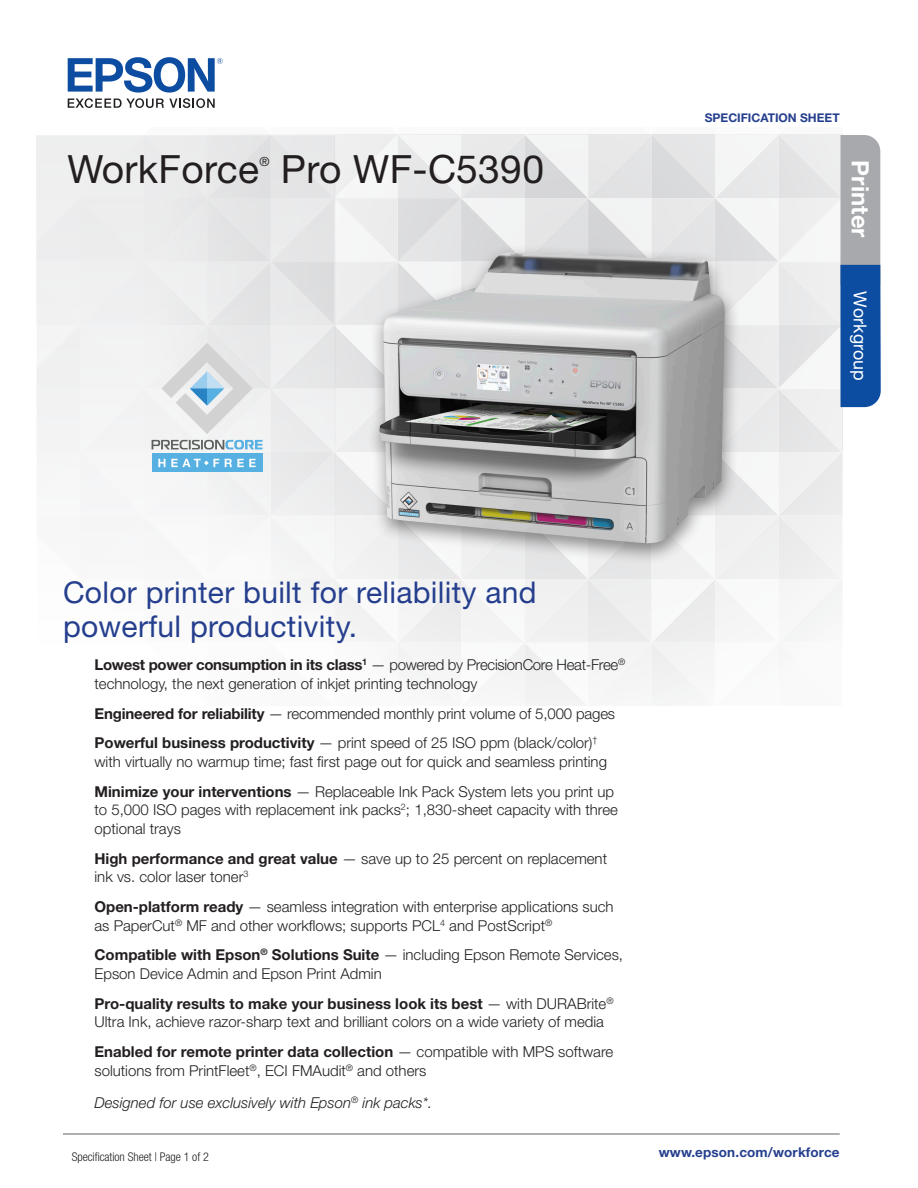
<style>
.page{position:relative;width:918px;height:1188px;background:#fff}
.page>*{position:absolute;margin:0;border:0;box-sizing:border-box;transform-origin:0 0}
.Top_Product_Name_P1{font:39px "Helvetica Neue LT Std";letter-spacing:.01em;color:#231f20}
.Main_Blue_Heading_P1{font:30px/34.5px "Helvetica Neue LT Std";letter-spacing:.01em;color:#253f8e}
.t1{font:700 23.85px "Helvetica Neue LT Std";letter-spacing:.005em;color:#fff}
.t2{font:17.85px "Helvetica Neue LT Std";letter-spacing:.005em;color:#fff}
.Bullets_with_Bold_Be{font:300 15px/18.8px "Helvetica Neue LT Std";color:#231f20}
.Bullets_with_Bold_Be-2{font:italic 300 15px "Helvetica Neue LT Std";color:#231f20}
.Footer_URL{font:700 13.5px "Helvetica Neue LT Std";letter-spacing:.01em;color:#253f8e}
.Top_Product_Name_P1-2{font:12.6px "Helvetica Neue LT Std";color:#231f20}
.t3{font:300 condensed 12px "Helvetica Neue LT Std";letter-spacing:-.005em;color:#231f20}
.t4{font:700 12px "Helvetica Neue LT Std";color:#253f8e}
.s1{font-weight:700}
</style>
<div class="page">
<svg style="left:68px;top:57px;width:155px;height:51px"></svg>
<hr style="left:63px;top:1133px;width:777px;height:2px;background:#939598">
<svg style="left:36px;top:134px;width:845px;height:572px"></svg>
<div style="left:366px;top:245px;width:375px;height:320px;background:#231f20;opacity:.5"></div>
<img style="left:379px;top:253px;width:346px;height:290px">
<p class="Top_Product_Name_P1" style="left:68px;top:146px;width:193px">WorkForce</p>
<p class="Top_Product_Name_P1-2" style="left:259px;top:154px;width:12px">®</p>
<p class="Top_Product_Name_P1" style="left:281px;top:146px;width:265px">Pro WF-C5390</p>
<p class="t4" style="left:705px;top:111px;width:136px">SPECIFICATION SHEET</p>
<p class="t1" style="left:875px;top:160px;width:79px;rotate:90deg">Printer</p>
<p class="t2" style="left:871px;top:291px;width:91px;rotate:90deg">Workgroup</p>
<p class="Main_Blue_Heading_P1" style="left:63px;top:574px;width:475px">Color printer built for reliability and powerful productivity.</p>
<p class="Bullets_with_Bold_Be" style="left:94px;top:655px;width:532px"><span class="s1">Lowest power consumption in its class</span><sup>1</sup> — powered by PrecisionCore Heat-Free<sup>® </sup>technology, the next generation of inkjet printing technology</p>
<p class="Bullets_with_Bold_Be" style="left:95px;top:704px;width:522px"><span class="s1">Engineered for reliability</span> — recommended monthly print volume of 5,000 pages</p>
<p class="Bullets_with_Bold_Be" style="left:95px;top:733px;width:514px"><span class="s1">Powerful business productivity</span> — print speed of 25 ISO ppm (black/color)<sup>† </sup>with virtually no warmup time; fast first page out for quick and seamless printing</p>
<p class="Bullets_with_Bold_Be" style="left:95px;top:782px;width:525px"><span class="s1">Minimize your interventions</span> — Replaceable Ink Pack System lets you print up to 5,000 ISO pages with replacement ink packs<sup>2</sup>; 1,830-sheet capacity with three optional trays</p>
<p class="Bullets_with_Bold_Be" style="left:95px;top:849px;width:514px"><span class="s1">High performance and great value</span> — save up to 25 percent on replacement ink vs. color laser toner<sup>3</sup></p>
<p class="Bullets_with_Bold_Be" style="left:94px;top:897px;width:521px"><span class="s1">Open-platform ready</span> — seamless integration with enterprise applications such as PaperCut<sup>®</sup> MF and other workflows; supports PCL<sup>4</sup> and PostScript<sup>®</sup></p>
<p class="Bullets_with_Bold_Be" style="left:94px;top:945px;width:530px"><span class="s1">Compatible with Epson</span><sup>®</sup> <span class="s1">Solutions Suite</span> — including Epson Remote Services,<br>Epson Device Admin and Epson Print Admin</p>
<p class="Bullets_with_Bold_Be" style="left:94px;top:994px;width:521px"><span class="s1">Pro-quality results to make your business look its best</span> — with DURABrite<sup>®<br></sup>Ultra Ink, achieve razor-sharp text and brilliant colors on a wide variety of media</p>
<p class="Bullets_with_Bold_Be" style="left:94px;top:1041px;width:520px;line-height:19.5px"><span class="s1">Enabled for remote printer data collection</span> — compatible with MPS software solutions from PrintFleet<sup>®</sup>, ECI FMAudit<sup>®</sup> and others</p>
<p class="Bullets_with_Bold_Be-2" style="left:94px;top:1094px;width:339px">Designed for use exclusively with Epson<sup>®</sup> ink packs*.</p>
<p class="t3" style="left:72px;top:1150px;width:139px">Specification Sheet | Page 1 of 2</p>
<p class="Footer_URL" style="left:659px;top:1144px;width:182px">www.epson.com/workforce</p>
</div>
